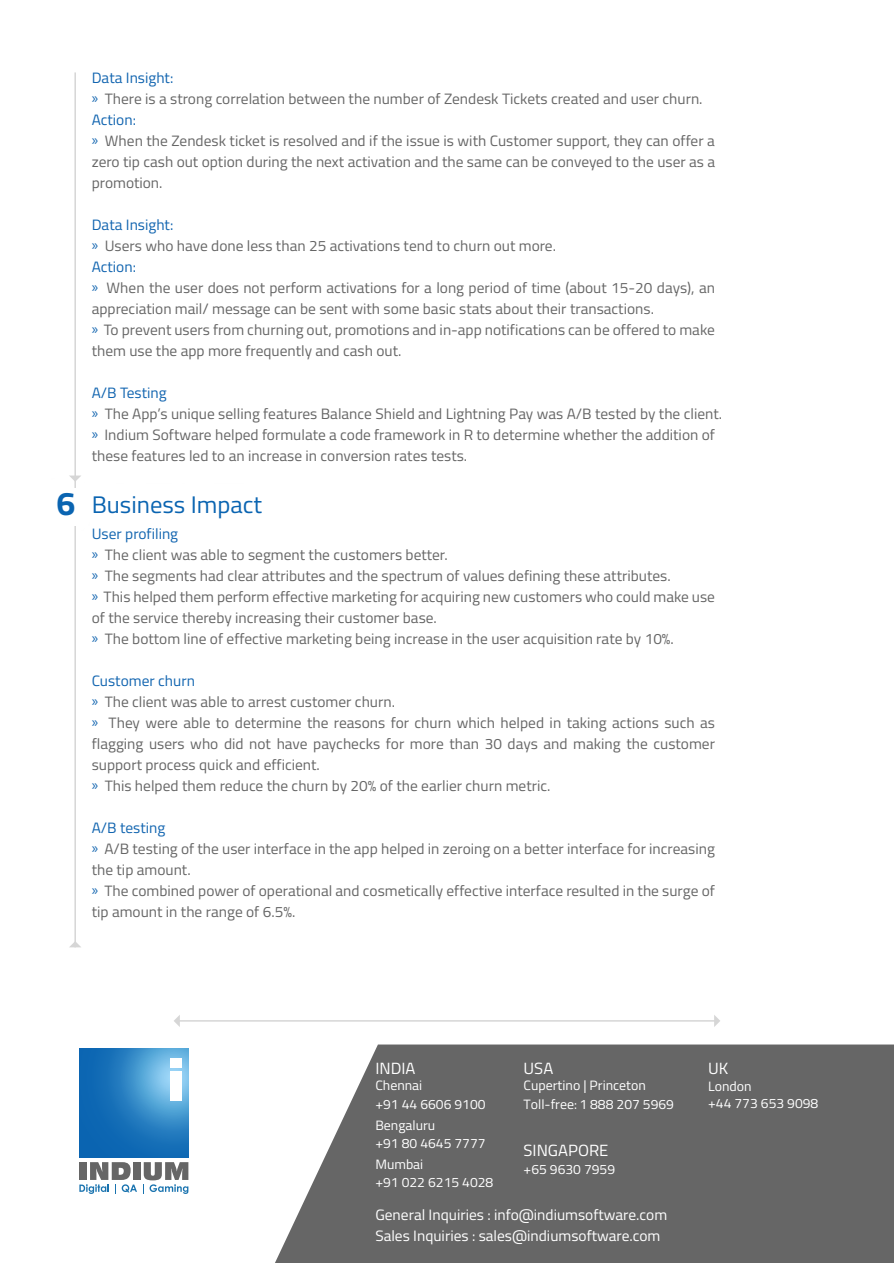
<style>
.page{position:relative;width:894px;height:1263px;background:#fff}
.page>*{position:absolute;margin:0;border:0;box-sizing:border-box;transform-origin:0 0}
.t1{font:24px "Titillium Web";color:#0a64b1}
.t2{font:16.2px "Titillium Web";color:#fff}
.t3{font:15px/21px "Titillium Web";color:#666}
.t4{font:15px/21px "Titillium Web";color:#fff}
.t5{font:13.5px/18.5px "Titillium Web";color:#fff}
.s1{color:#1265b0}
.s2{font-family:"Myriad Pro";color:#1265b0}
.s3{font-weight:700;font-size:32.85px}
</style>
<div class="page">
<svg style="left:275px;top:1044px;width:618px;height:219px;background:#737373"></svg>
<svg style="left:79px;top:1048px;width:110px;height:145px"></svg>
<svg style="left:79px;top:1049px;width:109px;height:108px;background:#2d82c2"></svg>
<div style="left:170px;top:1072px;width:11px;height:29px;background:#fff"></div>
<div style="left:170px;top:1058px;width:11px;height:10px;background:#fff"></div>
<svg style="left:79px;top:1162px;width:58px;height:32px"></svg>
<div style="left:133px;top:1162px;width:7px;height:18px;background:#666"></div>
<svg style="left:143px;top:1162px;width:45px;height:32px"></svg>
<hr style="left:177px;top:1020px;width:540px;height:2px;background:#d6d6d6">
<svg style="left:174px;top:1015px;width:6px;height:12px"></svg>
<svg style="left:713px;top:1015px;width:7px;height:12px"></svg>
<svg style="left:70px;top:942px;width:11px;height:5px"></svg>
<hr style="left:74px;top:72px;width:2px;height:875px;background:#d6d6d6">
<img style="left:69px;top:465px;width:12px;height:83px">
<p class="t3" style="left:92px;top:67px;width:624px"><span class="s1">Data Insight:<br></span><span class="s2">»</span> There is a strong correlation between the number of Zendesk Tickets created and user churn.<br><span class="s1">Action:<br></span><span class="s2">»</span> When the Zendesk ticket is resolved and if the issue is with Customer support, they can offer a zero tip cash out option during the next activation and the same can be conveyed to the user as a promotion.</p>
<p class="t3" style="left:92px;top:214px;width:624px"><span class="s1">Data Insight:<br></span><span class="s2">»</span> Users who have done less than 25 activations tend to churn out more.<br><span class="s1">Action:<br></span><span class="s2">»</span> When the user does not perform activations for a long period of time (about 15-20 days), an appreciation mail/ message can be sent with some basic stats about their transactions.<br><span class="s2">»</span> To prevent users from churning out, promotions and in-app notifications can be offered to make them use the app more frequently and cash out.</p>
<p class="t3" style="left:92px;top:382px;width:631px"><span class="s1">A/B Testing<br></span><span class="s2">»</span> The App’s unique selling features Balance Shield and Lightning Pay was A/B tested by the client. <span class="s2">»</span> Indium Software helped formulate a code framework in R to determine whether the addition of these features led to an increase in conversion rates tests.</p>
<h1 class="t1" style="left:56px;top:487px;width:207px"><span class="s3">6</span> Business Impact</h1>
<p class="t3" style="left:92px;top:522px;width:624px"><span class="s1">User profiling<br></span><span class="s2">»</span> The client was able to segment the customers better.<br><span class="s2">»</span> The segments had clear attributes and the spectrum of values defining these attributes.<br><span class="s2">»</span> This helped them perform effective marketing for acquiring new customers who could make use of the service thereby increasing their customer base.<br><span class="s2">»</span> The bottom line of effective marketing being increase in the user acquisition rate by 10%.</p>
<p class="t3" style="left:92px;top:669px;width:624px"><span class="s1">Customer churn<br></span><span class="s2">»</span> The client was able to arrest customer churn.<br><span class="s2">»</span> They were able to determine the reasons for churn which helped in taking actions such as flagging users who did not have paychecks for more than 30 days and making the customer support process quick and efficient.<br><span class="s2">»</span> This helped them reduce the churn by 20% of the earlier churn metric.</p>
<p class="t3" style="left:92px;top:816px;width:624px"><span class="s1">A/B testing<br></span><span class="s2">»</span> A/B testing of the user interface in the app helped in zeroing on a better interface for increasing the tip amount.<br><span class="s2">»</span> The combined power of operational and cosmetically effective interface resulted in the surge of tip amount in the range of 6.5%.</p>
<p class="t2" style="left:523px;top:1056px;width:31px">USA</p>
<p class="t5" style="left:523px;top:1075px;width:152px">Cupertino | Princeton<br>Toll-free: 1 888 207 5969</p>
<p class="t2" style="left:523px;top:1139px;width:86px">SINGAPORE</p>
<p class="t5" style="left:523px;top:1159px;width:93px">+65 9630 7959</p>
<p class="t4" style="left:375px;top:1204px;width:293px">General Inquiries : info@indiumsoftware.com<br>Sales Inquiries : sales@indiumsoftware.com</p>
<p class="t2" style="left:375px;top:1056px;width:42px">INDIA</p>
<p class="t5" style="left:375px;top:1075px;width:112px">Chennai<br>+91 44 6606 9100</p>
<p class="t5" style="left:375px;top:1115px;width:112px">Bengaluru<br>+91 80 4645 7777</p>
<p class="t5" style="left:375px;top:1154px;width:119px">Mumbai<br>+91 022 6215 4028</p>
<p class="t2" style="left:707px;top:1056px;width:22px">UK</p>
<p class="t5" style="left:707px;top:1076px;width:112px;line-height:17.9px">London<br>+44 773 653 9098</p>
</div>
